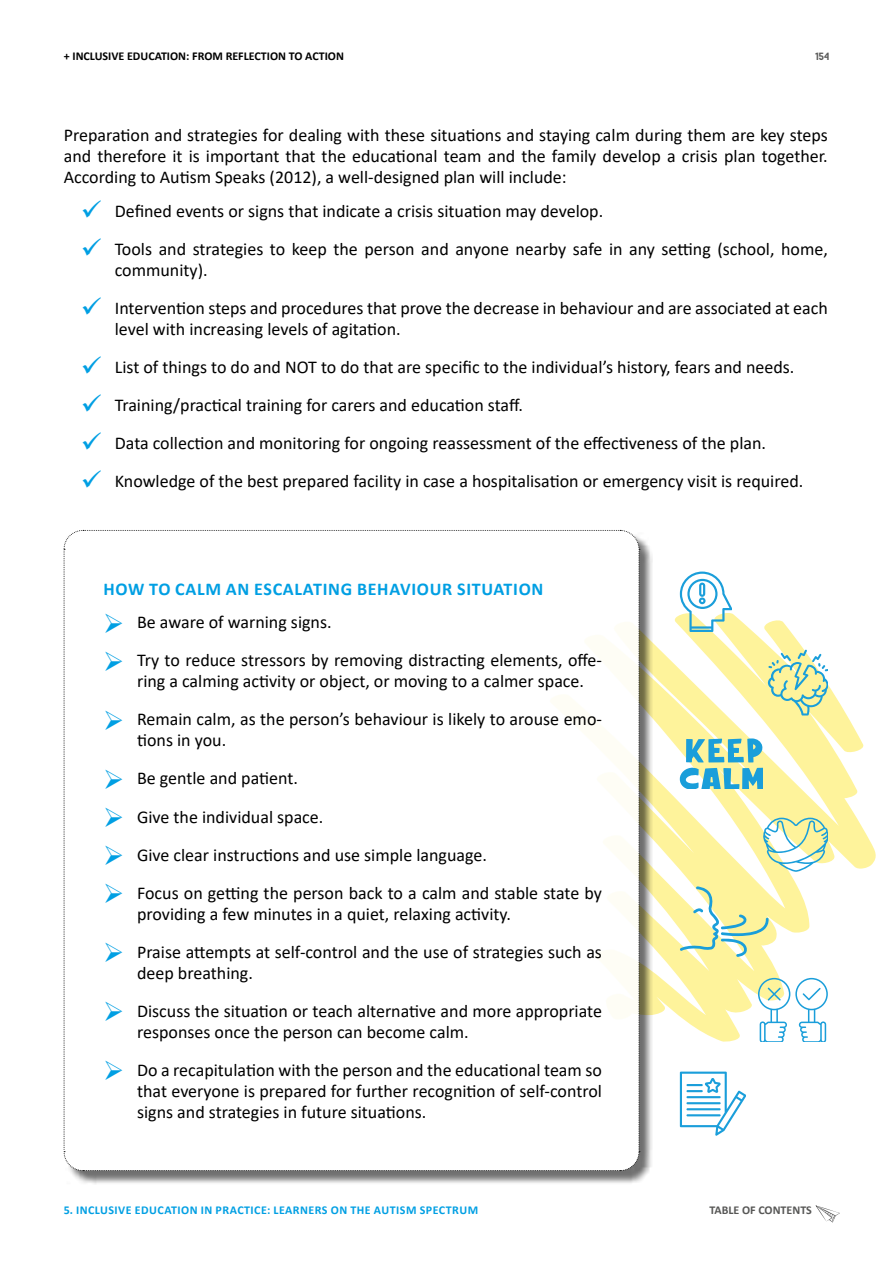
<style>
.page{position:relative;width:893px;height:1263px;background:#fff}
.page>*{position:absolute;margin:0;border:0;box-sizing:border-box;transform-origin:0 0}
.t1{font:18px/38px "Calibri";color:#000}
.t2{font:700 18px "Calibri";letter-spacing:.04em;color:#009fe3}
.t3{font:700 12px "Calibri";letter-spacing:.04em;color:#009fe3}
.t4{font:700 12px "Calibri";color:#000}
.t5{font:700 12px "Calibri";color:#575756}
.t6{font:700 10.5px "Baron Neue";color:#5a5a59}
</style>
<div class="page">
<svg style="left:816px;top:1205px;width:24px;height:17px"></svg>
<svg style="left:653px;top:613px;width:223px;height:429px"></svg>
<div style="left:66px;top:532px;width:587px;height:652px;background:#000;opacity:.62"></div>
<svg style="left:680px;top:572px;width:52px;height:59px"></svg>
<svg style="left:768px;top:649px;width:60px;height:66px;background:#d1e3b2"></svg>
<svg style="left:686px;top:738px;width:76px;height:24px;background:#7dc3c1"></svg>
<svg style="left:680px;top:768px;width:83px;height:21px;background:#6fbfcd"></svg>
<svg style="left:763px;top:818px;width:65px;height:53px"></svg>
<svg style="left:680px;top:886px;width:88px;height:70px"></svg>
<svg style="left:758px;top:978px;width:70px;height:63px"></svg>
<svg style="left:680px;top:1071px;width:66px;height:64px"></svg>
<svg style="left:63px;top:530px;width:577px;height:641px"></svg>
<p class="t4" style="left:64px;top:48px;width:282px">+ INCLUSIVE EDUCATION: FROM REFLECTION TO ACTION</p>
<p class="t6" style="left:815px;top:50px;width:16px">154</p>
<p class="t1" style="left:64px;top:124px;width:766px;line-height:21px;text-align:justify">Preparation and strategies for dealing with these situations and staying calm during them are key steps and therefore it is important that the educational team and the family develop a crisis plan together.<br>According to Autism Speaks (2012), a well-designed plan will include:</p>
<p class="t1" style="left:115px;top:191px;width:715px">Defined events or signs that indicate a crisis situation may develop.<br>Tools and strategies to keep the person and anyone nearby safe in any setting (school, home,</p>
<p class="t1" style="left:115px;top:250px;width:714px">community).<br>Intervention steps and procedures that prove the decrease in behaviour and are associated at each</p>
<p class="t1" style="left:115px;top:309px;width:690px">level with increasing levels of agitation.<br>List of things to do and NOT to do that are specific to the individual’s history, fears and needs.<br>Training/practical training for carers and education staff.<br>Data collection and monitoring for ongoing reassessment of the effectiveness of the plan.<br>Knowledge of the best prepared facility in case a hospitalisation or emergency visit is required.</p>
<p class="t2" style="left:103px;top:576px;width:442px">HOW TO CALM AN ESCALATING BEHAVIOUR SITUATION</p>
<p class="t1" style="left:137px;top:603px;width:466px">Be aware of warning signs.<br>Try to reduce stressors by removing distracting elements, offe-</p>
<p class="t1" style="left:137px;top:662px;width:466px">ring a calming activity or object, or moving to a calmer space.<br>Remain calm, as the person’s behaviour is likely to arouse emo-</p>
<p class="t1" style="left:137px;top:721px;width:466px">tions in you.<br>Be gentle and patient.<br>Give the individual space.<br>Give clear instructions and use simple language.<br>Focus on getting the person back to a calm and stable state by</p>
<p class="t1" style="left:137px;top:894px;width:466px">providing a few minutes in a quiet, relaxing activity.<br>Praise attempts at self-control and the use of strategies such as</p>
<p class="t1" style="left:137px;top:953px;width:466px">deep breathing.<br>Discuss the situation or teach alternative and more appropriate</p>
<p class="t1" style="left:137px;top:1012px;width:466px">responses once the person can become calm.<br>Do a recapitulation with the person and the educational team so</p>
<p class="t1" style="left:137px;top:1080px;width:466px;line-height:21px">that everyone is prepared for further recognition of self-control signs and strategies in future situations.</p>
<p class="t3" style="left:64px;top:1202px;width:416px">5. INCLUSIVE EDUCATION IN PRACTICE: LEARNERS ON THE AUTISM SPECTRUM</p>
<p class="t5" style="left:709px;top:1202px;width:104px">TABLE OF CONTENTS</p>
</div>
